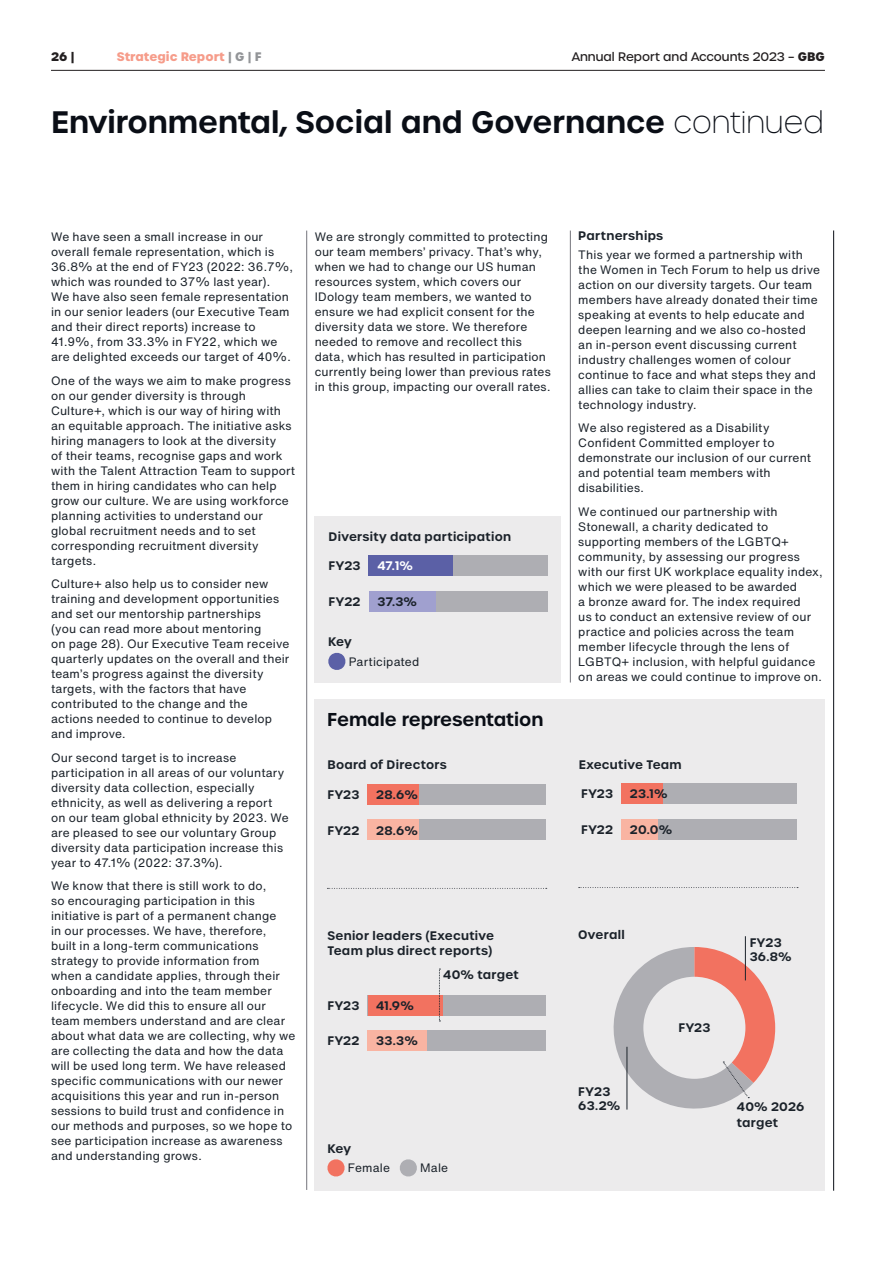
<style>
.page{position:relative;width:893px;height:1263px;background:#fff}
.page>*{position:absolute;margin:0;border:0;box-sizing:border-box;transform-origin:0 0}
.Header_Small{font:600 30px "Urbane";color:#0a0e16}
.Header_extra_small{font:600 18px "Urbane";color:#0a0e16}
.Body{font:12px/15px "Helvetica Now Text";letter-spacing:.015em;color:#1b222a}
.Body_header_2{font:600 12px/15.8px "Urbane";letter-spacing:.02em;color:#1b222a}
.t1{font:500 12px "Urbane";color:#231f20}
.t2{font:700 12px "Urbane";color:#f69c8a}
.Body_header_2-2{font:600 12px "Urbane";color:#fff}
.t3{font:700 12px "Urbane";color:#231f20}
.s1{color:#939598}
.s2{font-weight:700}
.s3{font-weight:100}
</style>
<div class="page">
<hr style="left:833px;top:230px;width:1px;height:961px;background:#0a0e16">
<div style="left:315px;top:699px;width:510px;height:492px;background:#ecebec"></div>
<hr style="left:570px;top:231px;width:1px;height:451px;background:#74747b">
<hr style="left:306px;top:231px;width:1px;height:959px;background:#74747b">
<div style="left:315px;top:516px;width:246px;height:166px;background:#ecebec"></div>
<div style="left:369px;top:555px;width:178px;height:21px;background:#aeaeb3"></div>
<div style="left:369px;top:555px;width:84px;height:21px;background:#5b60a6"></div>
<div style="left:369px;top:591px;width:178px;height:21px;background:#aeaeb3"></div>
<div style="left:369px;top:591px;width:66px;height:21px;background:#a0a0cf"></div>
<div style="left:368px;top:784px;width:178px;height:21px;background:#aeaeb3"></div>
<div style="left:368px;top:784px;width:51px;height:21px;background:#f27260"></div>
<div style="left:368px;top:819px;width:178px;height:21px;background:#aeaeb3"></div>
<div style="left:368px;top:819px;width:51px;height:21px;background:#f9b4a2"></div>
<div style="left:368px;top:995px;width:178px;height:21px;background:#aeaeb3"></div>
<div style="left:368px;top:995px;width:74px;height:21px;background:#f27260"></div>
<div style="left:368px;top:1030px;width:178px;height:21px;background:#aeaeb3"></div>
<div style="left:368px;top:1030px;width:59px;height:21px;background:#f9b4a2"></div>
<svg style="left:439px;top:969px;width:1px;height:52px"></svg>
<div style="left:621px;top:783px;width:176px;height:21px;background:#aeaeb3"></div>
<div style="left:621px;top:783px;width:41px;height:21px;background:#f27260"></div>
<div style="left:621px;top:819px;width:176px;height:20px;background:#aeaeb3"></div>
<div style="left:621px;top:819px;width:37px;height:20px;background:#f9b4a2"></div>
<svg style="left:327px;top:888px;width:220px;height:1px"></svg>
<svg style="left:579px;top:887px;width:219px;height:1px"></svg>
<hr style="left:745px;top:936px;width:1px;height:44px;background:#1b222a">
<svg style="left:613px;top:947px;width:162px;height:163px"></svg>
<svg style="left:328px;top:652px;width:18px;height:18px"></svg>
<svg style="left:327px;top:1159px;width:18px;height:18px"></svg>
<svg style="left:400px;top:1159px;width:17px;height:18px"></svg>
<hr style="left:51px;top:70px;width:774px;height:1px;background:#231f20">
<p class="t3" style="left:51px;top:48px;width:25px">26 |</p>
<p class="t2" style="left:117px;top:48px;width:146px">Strategic Report <span class="s1">| G | F</span></p>
<p class="t1" style="left:572px;top:49px;width:255px">Annual Report and Accounts 2023 – <span class="s2">GBG</span></p>
<p class="Header_Small" style="left:51px;top:102px;width:774px">Environmental, Social and Governance <span class="s3">continued</span></p>
<p class="Body" style="left:51px;top:229px;width:244px">We have seen a small increase in our overall female representation, which is 36.8% at the end of FY23 (2022: 36.7%, which was rounded to 37% last year).<br>We have also seen female representation in our senior leaders (our Executive Team and their direct reports) increase to 41.9%, from 33.3% in FY22, which we are delighted exceeds our target of 40%.</p>
<p class="Body" style="left:51px;top:372px;width:246px">One of the ways we aim to make progress on our gender diversity is through Culture+, which is our way of hiring with an equitable approach. The initiative asks hiring managers to look at the diversity<br>of their teams, recognise gaps and work with the Talent Attraction Team to support them in hiring candidates who can help grow our culture. We are using workforce planning activities to understand our global recruitment needs and to set corresponding recruitment diversity targets.</p>
<p class="Body" style="left:51px;top:576px;width:240px">Culture+ also help us to consider new training and development opportunities and set our mentorship partnerships<br>(you can read more about mentoring<br>on page 28). Our Executive Team receive quarterly updates on the overall and their team’s progress against the diversity targets, with the factors that have contributed to the change and the actions needed to continue to develop and improve.</p>
<p class="Body" style="left:51px;top:749px;width:239px">Our second target is to increase participation in all areas of our voluntary diversity data collection, especially ethnicity, as well as delivering a report on our team global ethnicity by 2023. We are pleased to see our voluntary Group diversity data participation increase this year to 47.1% (2022: 37.3%).</p>
<p class="Body" style="left:51px;top:878px;width:246px">We know that there is still work to do,<br>so encouraging participation in this initiative is part of a permanent change<br>in our processes. We have, therefore,<br>built in a long-term communications strategy to provide information from<br>when a candidate applies, through their onboarding and into the team member lifecycle. We did this to ensure all our team members understand and are clear about what data we are collecting, why we are collecting the data and how the data will be used long term. We have released specific communications with our newer acquisitions this year and run in-person sessions to build trust and confidence in our methods and purposes, so we hope to see participation increase as awareness and understanding grows.</p>
<p class="Body" style="left:315px;top:229px;width:238px">We are strongly committed to protecting our team members’ privacy. That’s why, when we had to change our US human resources system, which covers our IDology team members, we wanted to ensure we had explicit consent for the diversity data we store. We therefore needed to remove and recollect this data, which has resulted in participation currently being lower than previous rates in this group, impacting our overall rates.</p>
<p class="Body_header_2" style="left:329px;top:528px;width:184px">Diversity data participation</p>
<p class="Body_header_2" style="left:329px;top:558px;width:34px">FY23</p>
<p class="Body_header_2-2" style="left:377px;top:558px;width:37px">47.1%</p>
<p class="Body_header_2" style="left:329px;top:594px;width:33px">FY22</p>
<p class="Body_header_2" style="left:377px;top:594px;width:41px">37.3%</p>
<p class="Body_header_2" style="left:328px;top:634px;width:25px">Key</p>
<p class="Body" style="left:349px;top:654px;width:72px">Participated</p>
<p class="Header_extra_small" style="left:327px;top:707px;width:218px">Female representation</p>
<p class="Body_header_2" style="left:327px;top:757px;width:121px">Board of Directors</p>
<p class="Body_header_2" style="left:327px;top:787px;width:34px">FY23</p>
<p class="Body_header_2" style="left:376px;top:787px;width:43px">28.6%</p>
<p class="Body_header_2" style="left:327px;top:822px;width:33px">FY22</p>
<p class="Body_header_2" style="left:376px;top:822px;width:43px">28.6%</p>
<p class="Body_header_2" style="left:327px;top:927px;width:168px">Senior leaders (Executive<br>Team plus direct reports)</p>
<p class="Body_header_2" style="left:327px;top:998px;width:34px">FY23</p>
<p class="Body_header_2" style="left:376px;top:998px;width:39px">41.9%</p>
<p class="Body_header_2" style="left:327px;top:1033px;width:33px">FY22</p>
<p class="Body_header_2" style="left:376px;top:1033px;width:43px">33.3%</p>
<p class="Body_header_2" style="left:443px;top:967px;width:77px">40% target</p>
<p class="Body_header_2" style="left:327px;top:1141px;width:25px">Key</p>
<p class="Body" style="left:348px;top:1160px;width:44px">Female</p>
<p class="Body" style="left:420px;top:1160px;width:30px">Male</p>
<p class="Body_header_2" style="left:578px;top:227px;width:86px">Partnerships</p>
<p class="Body" style="left:578px;top:247px;width:243px">This year we formed a partnership with the Women in Tech Forum to help us drive action on our diversity targets. Our team members have already donated their time speaking at events to help educate and deepen learning and we also co-hosted an in-person event discussing current industry challenges women of colour continue to face and what steps they and allies can take to claim their space in the technology industry.</p>
<p class="Body" style="left:578px;top:420px;width:234px">We also registered as a Disability<br>Confident Committed employer to demonstrate our inclusion of our current and potential team members with disabilities.</p>
<p class="Body" style="left:578px;top:504px;width:246px">We continued our partnership with Stonewall, a charity dedicated to supporting members of the LGBTQ+ community, by assessing our progress with our first UK workplace equality index, which we were pleased to be awarded<br>a bronze award for. The index required<br>us to conduct an extensive review of our practice and policies across the team member lifecycle through the lens of LGBTQ+ inclusion, with helpful guidance on areas we could continue to improve on.</p>
<p class="Body_header_2" style="left:579px;top:757px;width:105px">Executive Team</p>
<p class="Body_header_2" style="left:581px;top:786px;width:34px">FY23</p>
<p class="Body_header_2" style="left:630px;top:786px;width:39px">23.1%</p>
<p class="Body_header_2" style="left:581px;top:821px;width:33px">FY22</p>
<p class="Body_header_2" style="left:630px;top:821px;width:44px">20.0%</p>
<p class="Body_header_2" style="left:578px;top:926px;width:48px">Overall</p>
<p class="Body_header_2" style="left:578px;top:1084px;width:34px">FY23</p>
<p class="Body_header_2" style="left:578px;top:1098px;width:44px">63.2%</p>
<p class="Body_header_2" style="left:678px;top:1020px;width:34px">FY23</p>
<p class="Body_header_2" style="left:750px;top:935px;width:34px">FY23</p>
<p class="Body_header_2" style="left:750px;top:948px;width:44px">36.8%</p>
<p class="Body_header_2" style="left:737px;top:1099px;width:69px">40% 2026 target</p>
</div>
